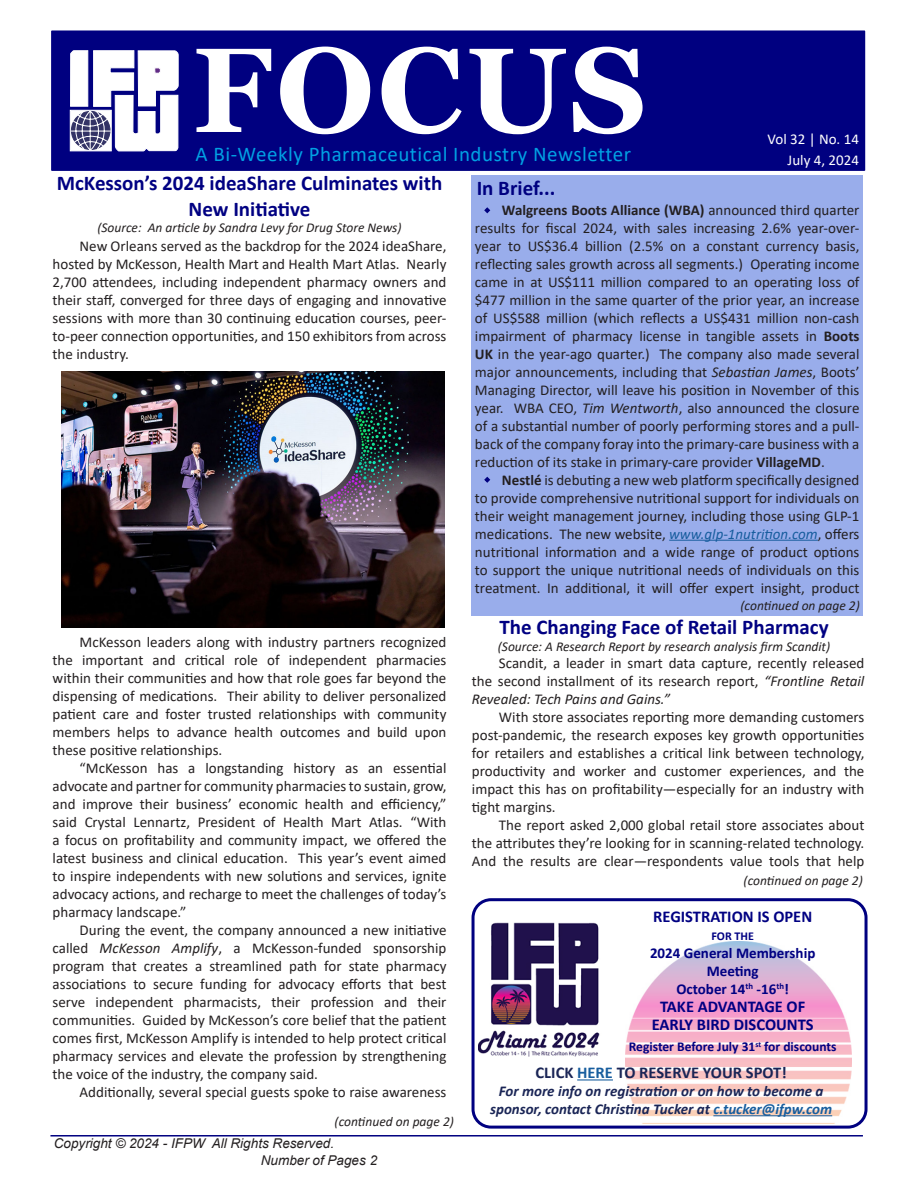
<style>
.page{position:relative;width:918px;height:1188px;background:#fff}
.page>*{position:absolute;margin:0;border:0;box-sizing:border-box;transform-origin:0 0}
.t1{font:700 120px "Georgia";letter-spacing:.025em;color:#fff}
.t2{font:700 21px/25.2px "Calibri";color:#000082;text-align:center}
.t3{font:21px "Calibri";letter-spacing:.025em;color:#00a1e3}
.t4{font:700 21px "Calibri";color:#000080}
.t5{font:700 16.5px "Calibri";color:#000082}
.t6{font:700 16.5px "Calibri";color:#1a2556}
.t7{font:15px/18px "Calibri";color:#231f20;text-align:justify}
.t8{font:italic 700 15px "Calibri";color:#1a2556}
.t9{font:700 15px/18px "Calibri";color:#000082;text-align:center}
.Source{font:15px "Calibri";color:#fff}
.t10{font:italic 13.5px "Calibri";color:#231f20}
.t11{font:italic 13.5px/16.2px "Arial";color:#231f20}
.t12{font:700 13.5px "Calibri";color:#000082}
.t13{font:700 12px "Calibri";color:#000082}
.s1{font-style:italic}
.s2{font-weight:700}
.s3{font-style:italic;color:#175d9e}
.s4{color:#175d9e}
</style>
<div class="page">
<div style="left:472px;top:176px;width:391px;height:440px;background:#99adeb"></div>
<div style="left:51px;top:30px;width:814px;height:141px;background:#000080;border:2px solid #000080"></div>
<svg style="left:484px;top:207px;width:7px;height:7px"></svg>
<svg style="left:484px;top:476px;width:7px;height:7px"></svg>
<hr style="left:50px;top:1135px;width:813px;height:2px;background:#000080">
<svg style="left:70px;top:50px;width:109px;height:101px"></svg>
<img style="left:625px;top:941px;width:227px;height:183px">
<hr style="left:577px;top:1079px;width:36px;height:2px;background:#175d9e">
<hr style="left:713px;top:1115px;width:119px;height:1px;background:#175d9e">
<img style="left:478px;top:922px;width:122px;height:135px">
<div style="left:472px;top:898px;width:396px;height:231px;border:3px solid #000080;border-radius:18px"></div>
<img style="left:62px;top:372px;width:383px;height:255px">
<hr style="left:669px;top:540px;width:149px;height:1px;background:#175d9e">
<p class="t1" style="left:192px;top:13px;width:456px">FOCUS</p>
<p class="t3" style="left:195px;top:140px;width:437px">A Bi-Weekly Pharmaceutical Industry Newsletter</p>
<p class="Source" style="left:788px;top:149px;width:73px">July 4, 2024</p>
<p class="Source" style="left:768px;top:128px;width:93px">Vol 32 | No. 14</p>
<p class="t2" style="left:57px;top:171px;width:387px">McKesson’s 2024 ideaShare Culminates with<br>New Initiative</p>
<p class="t10" style="left:97px;top:218px;width:306px">(Source: An article by Sandra Levy for Drug Store News)</p>
<p class="t7" style="left:53px;top:237px;width:395px;text-indent:27px">New Orleans served as the backdrop for the 2024 ideaShare, hosted by McKesson, Health Mart and Health Mart Atlas. Nearly 2,700 attendees, including independent pharmacy owners and their staff, converged for three days of engaging and innovative sessions with more than 30 continuing education courses, peer&shy;to-peer connection opportunities, and 150 exhibitors from across the industry.</p>
<p class="t7" style="left:53px;top:633px;width:395px;text-indent:27px">McKesson leaders along with industry partners recognized the important and critical role of independent pharmacies within their communities and how that role goes far beyond the dispensing of medications. Their ability to deliver personalized patient care and foster trusted relationships with community members helps to advance health outcomes and build upon these positive relationships.</p>
<p class="t7" style="left:53px;top:759px;width:395px;text-indent:27px">“McKesson has a longstanding history as an essential advocate and partner for community pharmacies to sustain, grow, and improve their business’ economic health and efficiency,” said Crystal Lennartz, President of Health Mart Atlas. “With a focus on profitability and community impact, we offered the latest business and clinical education. This year’s event aimed to inspire independents with new solutions and services, ignite advocacy actions, and recharge to meet the challenges of today’s pharmacy landscape.”</p>
<p class="t7" style="left:53px;top:921px;width:395px;text-indent:27px">During the event, the company announced a new initiative called <span class="s1">McKesson Amplify</span>, a McKesson-funded sponsorship program that creates a streamlined path for state pharmacy associations to secure funding for advocacy efforts that best serve independent pharmacists, their profession and their communities. Guided by McKesson’s core belief that the patient comes first, McKesson Amplify is intended to help protect critical pharmacy services and elevate the profession by strengthening the voice of the industry, the company said.</p>
<p class="t7" style="left:80px;top:1083px;width:368px">Additionally, several special guests spoke to raise awareness</p>
<p class="t10" style="left:335px;top:1112px;width:121px">(continued on page 2)</p>
<p class="t11" style="left:261px;top:1136px;width:118px;text-indent:-207px">Copyright © 2024 - IFPW All Rights Reserved.<br>Number of Pages 2</p>
<p class="t4" style="left:477px;top:173px;width:80px">In Brief...</p>
<p class="t7" style="left:475px;top:200px;width:386px;text-indent:27px"><span class="s2">Walgreens Boots Alliance (WBA)</span> announced third quarter results for fiscal 2024, with sales increasing 2.6% year-over&shy;year to US$36.4 billion (2.5% on a constant currency basis, reflecting sales growth across all segments.) Operating income came in at US$111 million compared to an operating loss of $477 million in the same quarter of the prior year, an increase of US$588 million (which reflects a US$431 million non-cash impairment of pharmacy license in tangible assets in <span class="s2">Boots UK</span> in the year-ago quarter.) The company also made several major announcements, including that <span class="s1">Sebastian James</span>, Boots’ Managing Director, will leave his position in November of this year. WBA CEO, <span class="s1">Tim Wentworth</span>, also announced the closure of a substantial number of poorly performing stores and a pull&shy;back of the company foray into the primary-care business with a reduction of its stake in primary-care provider <span class="s2">VillageMD</span>.</p>
<p class="t7" style="left:475px;top:470px;width:386px;text-indent:27px"><span class="s2">Nestlé</span> is debuting a new web platform specifically designed to provide comprehensive nutritional support for individuals on their weight management journey, including those using GLP-1 medications. The new website, <span class="s3">www.glp-1nutrition.com</span>, offers nutritional information and a wide range of product options to support the unique nutritional needs of individuals on this treatment. In additional, it will offer expert insight, product</p>
<p class="t10" style="left:741px;top:596px;width:121px">(continued on page 2)</p>
<p class="t2" style="left:499px;top:615px;width:331px">The Changing Face of Retail Pharmacy</p>
<p class="t10" style="left:498px;top:637px;width:334px">(Source: A Research Report by research analysis firm Scandit)</p>
<p class="t7" style="left:472px;top:654px;width:394px;text-indent:27px">Scandit, a leader in smart data capture, recently released the second installment of its research report, <span class="s1">“Frontline Retail Revealed: Tech Pains and Gains.”</span></p>
<p class="t7" style="left:472px;top:708px;width:394px;text-indent:27px">With store associates reporting more demanding customers post-pandemic, the research exposes key growth opportunities for retailers and establishes a critical link between technology, productivity and worker and customer experiences, and the impact this has on profitability—especially for an industry with tight margins.</p>
<p class="t7" style="left:472px;top:816px;width:394px;text-indent:27px">The report asked 2,000 global retail store associates about the attributes they’re looking for in scanning-related technology.<br>And the results are clear—respondents value tools that help</p>
<p class="t10" style="left:744px;top:871px;width:121px">(continued on page 2)</p>
<p class="t5" style="left:653px;top:905px;width:160px">REGISTRATION IS OPEN</p>
<p class="t13" style="left:712px;top:928px;width:44px">FOR THE</p>
<p class="t9" style="left:650px;top:944px;width:167px">2024 General Membership<br>Meeting</p>
<p class="t9" style="left:676px;top:980px;width:114px">October 14<sup>th</sup> -16<sup>th</sup>!</p>
<p class="t5" style="left:660px;top:995px;width:147px">TAKE ADVANTAGE OF</p>
<p class="t5" style="left:652px;top:1013px;width:163px">EARLY BIRD DISCOUNTS</p>
<p class="t12" style="left:629px;top:1037px;width:209px">Register Before July 31<sup>st</sup> for discounts</p>
<p class="t6" style="left:536px;top:1061px;width:253px">CLICK <span class="s4">HERE</span> TO RESERVE YOUR SPOT!</p>
<p class="t8" style="left:499px;top:1081px;width:326px">For more info on registration or on how to become a</p>
<p class="t8" style="left:490px;top:1099px;width:344px">sponsor, contact Christina Tucker at <span class="s4">c.tucker@ifpw.com</span></p>
</div>
